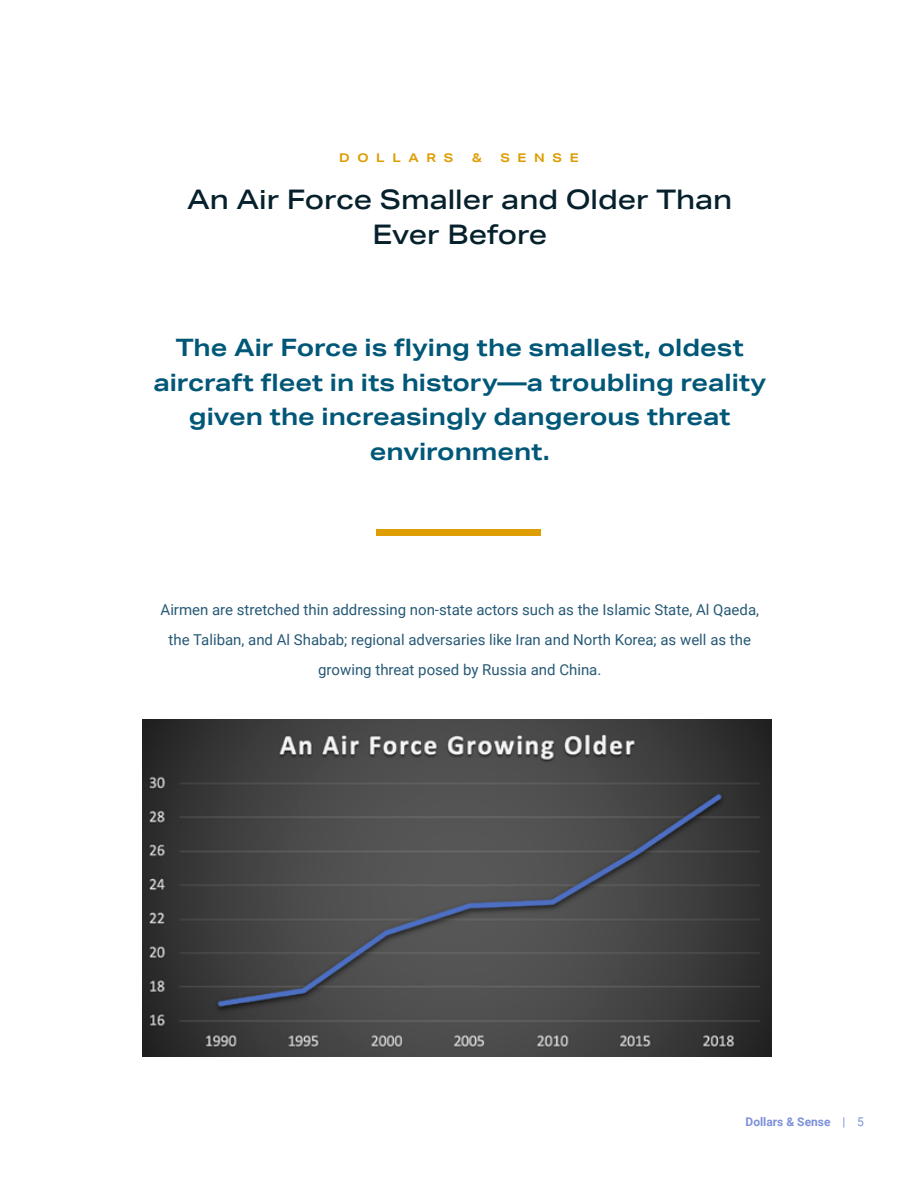
<style>
.page{position:relative;width:918px;height:1188px;background:#fff}
.page>*{position:absolute;margin:0;border:0;box-sizing:border-box;transform-origin:0 0}
.t1{font:500 27px/34.5px "Aktiv Grotesk Ex";color:#06212c;text-align:center}
.t2{font:700 24px/34.5px "Aktiv Grotesk Ex";color:#005777;text-align:center}
.t3{font:15px/30px "Roboto";color:#265976;text-align:center}
.t4{font:700 12px "Roboto";color:#7d91da}
.t5{font:700 12px "Aktiv Grotesk Ex";letter-spacing:.64em;color:#de9d00}
.s1{font-weight:400}
</style>
<div class="page">
<img style="left:143px;top:719px;width:629px;height:338px">
<div style="left:377px;top:529px;width:164px;height:7px;background:#de9d00"></div>
<p class="t5" style="left:339px;top:150px;width:116px">DOLLARS</p>
<p class="t5" style="left:472px;top:150px;width:11px">&amp;</p>
<p class="t5" style="left:500px;top:150px;width:80px">SENSE</p>
<h1 class="t1" style="left:187px;top:182px;width:547px">An Air Force Smaller and Older Than<br>Ever Before</h1>
<h2 class="t2" style="left:153px;top:330px;width:614px">The Air Force is flying the smallest, oldest aircraft fleet in its history—a troubling reality given the increasingly dangerous threat environment.</h2>
<p class="t3" style="left:161px;top:594px;width:600px">Airmen are stretched thin addressing non-state actors such as the Islamic State, Al Qaeda, the Taliban, and Al Shabab; regional adversaries like Iran and North Korea; as well as the growing threat posed by Russia and China.</p>
<p class="t4" style="left:746px;top:1114px;width:120px">Dollars &amp; Sense <span class="s1">| 5</span></p>
</div>
